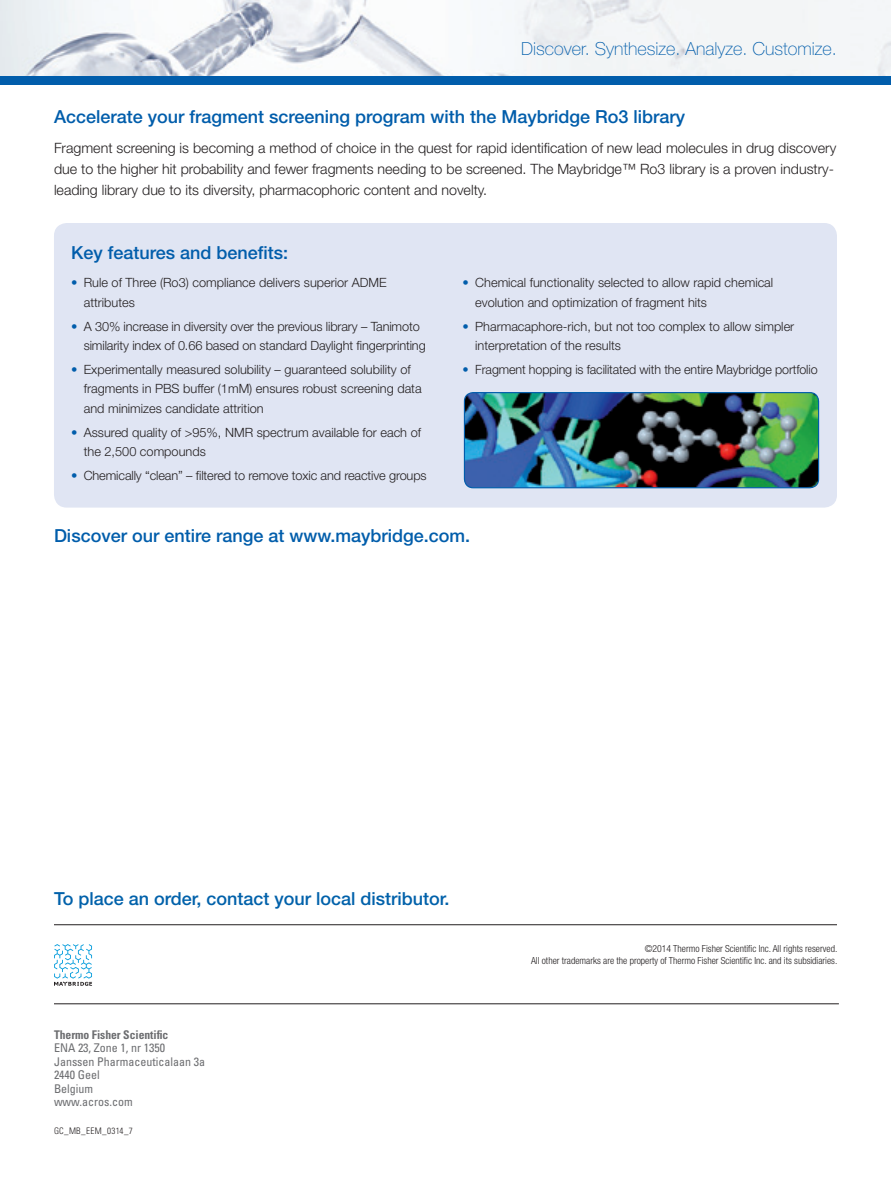
<style>
.page{position:relative;width:891px;height:1188px;background:#fff}
.page>*{position:absolute;margin:0;border:0;box-sizing:border-box;transform-origin:0 0}
.t1{font:500 18px "Helvetica Neue LT Std";color:#015dab}
.t2{font:500 18px "Helvetica Neue LT Std";color:#0161aa}
.t3{font:100 18px "Helvetica Neue LT Std";color:#015dab}
.t4{font:300 14.25px/21px "Helvetica Neue LT Std";color:#231f20}
.t5{font:300 12.75px/19.5px "Helvetica Neue LT Std";color:#231f20}
.t6{font:condensed 12px/13.5px "Univers LT Std";color:#6c6d70}
.t7{font:700 condensed 12px "Univers LT Std";letter-spacing:-.005em;color:#6c6d70}
.t8{font:300 condensed 9.75px/11.2px "Helvetica Neue LT Std";color:#231f20;text-align:right}
.t9{font:300 condensed 9px "Univers LT Std";letter-spacing:.03em;color:#231f20}
.s1{color:#015dab}
</style>
<div class="page">
<img style="left:0;top:0;width:891px;height:77px">
<div style="left:0;top:77px;width:891px;height:8px;background:#015dab"></div>
<div style="left:54px;top:223px;width:783px;height:285px;background:#e0e5f3;border-radius:13px"></div>
<img style="left:464px;top:393px;width:355px;height:95px">
<div style="left:464px;top:392px;width:355px;height:96px;border:1px solid #015dab;border-radius:9px"></div>
<hr style="left:54px;top:924px;width:783px;height:1px;background:#231f20">
<svg style="left:54px;top:944px;width:38px;height:42px"></svg>
<hr style="left:54px;top:1003px;width:785px;height:1px;background:#231f20">
<h1 class="t3" style="left:521px;top:39px;width:317px">Discover. Synthesize. Analyze. Customize.</h1>
<h1 class="t1" style="left:54px;top:106px;width:633px">Accelerate your fragment screening program with the Maybridge Ro3 library</h1>
<p class="t4" style="left:54px;top:137px;width:784px">Fragment screening is becoming a method of choice in the quest for rapid identification of new lead molecules in drug discovery due to the higher hit probability and fewer fragments needing to be screened. The Maybridge™ Ro3 library is a proven industry&shy;leading library due to its diversity, pharmacophoric content and novelty.</p>
<h1 class="t1" style="left:71px;top:242px;width:219px">Key features and benefits:</h1>
<p class="t5" style="left:84px;top:273px;width:305px;text-indent:-13px"><span class="s1">•</span> Rule of Three (Ro3) compliance delivers superior ADME attributes</p>
<p class="t5" style="left:84px;top:316px;width:344px;text-indent:-13px"><span class="s1">•</span> A 30% increase in diversity over the previous library – Tanimoto similarity index of 0.66 based on standard Daylight fingerprinting</p>
<p class="t5" style="left:84px;top:359px;width:339px;text-indent:-13px"><span class="s1">•</span> Experimentally measured solubility – guaranteed solubility of fragments in PBS buffer (1mM) ensures robust screening data and minimizes candidate attrition</p>
<p class="t5" style="left:84px;top:422px;width:339px;text-indent:-13px"><span class="s1">•</span> Assured quality of &gt;95%, NMR spectrum available for each of the 2,500 compounds</p>
<p class="t5" style="left:71px;top:465px;width:357px"><span class="s1">•</span> Chemically “clean” – filtered to remove toxic and reactive groups</p>
<p class="t5" style="left:475px;top:273px;width:300px;text-indent:-13px"><span class="s1">•</span> Chemical functionality selected to allow rapid chemical evolution and optimization of fragment hits</p>
<p class="t5" style="left:475px;top:316px;width:321px;text-indent:-13px"><span class="s1">•</span> Pharmacaphore-rich, but not too complex to allow simpler interpretation of the results</p>
<p class="t5" style="left:463px;top:359px;width:357px"><span class="s1">•</span> Fragment hopping is facilitated with the entire Maybridge portfolio</p>
<h1 class="t1" style="left:54px;top:525px;width:418px">Discover our entire range at www.maybridge.com.</h1>
<h1 class="t2" style="left:54px;top:888px;width:397px">To place an order, contact your local distributor.</h1>
<p class="t7" style="left:54px;top:1027px;width:116px">Thermo Fisher Scientific</p>
<p class="t6" style="left:54px;top:1041px;width:153px">ENA 23, Zone 1, nr 1350<br>Janssen Pharmaceuticalaan 3a<br>2440 Geel<br>Belgium<br>www.acros.com</p>
<p class="t9" style="left:54px;top:1125px;width:80px">GC_MB_EEM_0314_7</p>
<p class="t8" style="left:531px;top:943px;width:308px">©2014 Thermo Fisher Scientific Inc. All rights reserved.<br>All other trademarks are the property of Thermo Fisher Scientific Inc. and its subsidiaries.</p>
</div>
